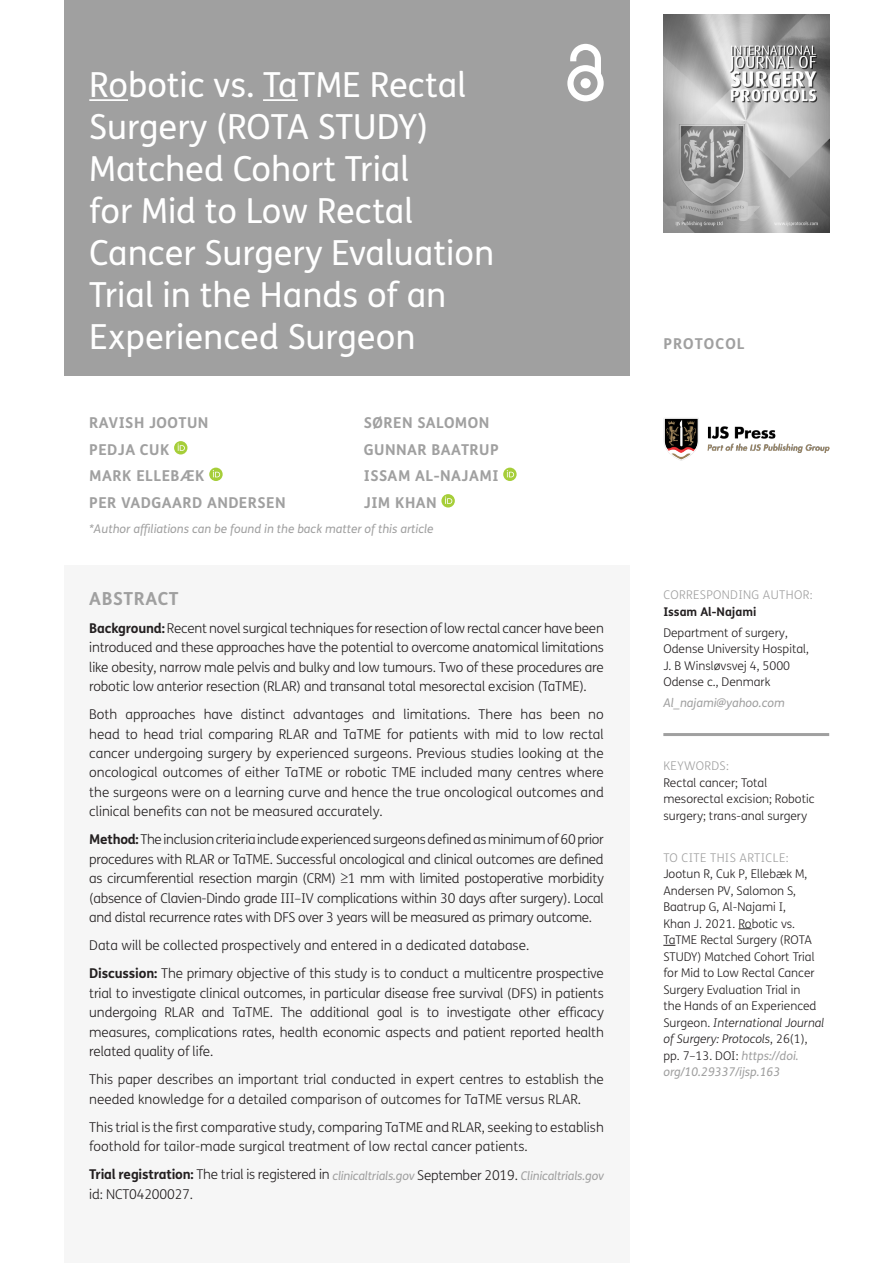
<style>
.page{position:relative;width:893px;height:1263px;background:#fff}
.page>*{position:absolute;margin:0;border:0;box-sizing:border-box;transform-origin:0 0}
.Article_Title{font:34.5px/42px "FS Me";color:#fff}
.t1{font:700 18px "FS Me";letter-spacing:.03em;color:#a0a0a0}
.Cover_Authors{font:700 15px "FS Me";letter-spacing:.03em;color:#a0a0a0}
.Cover_Authors-2{font:700 15px "FS Me";letter-spacing:.075em;color:#a0a0a0}
.Abstract_Copy{font:300 13.5px/19.5px "FS Me";color:#231f20;text-align:justify}
.t2{font:300 12px/16.5px "FS Me";color:#231f20}
.Abstract_Copy-2{font:italic 12px "FS Me";color:#a0a0a0}
.t3{font:300 12px "FS Me";letter-spacing:.03em;color:#a0a0a0}
.t4{font:700 12px "FS Me";color:#231f20}
.s1{font-weight:700}
.s2{font-weight:300;font-style:normal;font-size:13.5px;color:#231f20}
.s3{font-style:italic}
.s4{font-weight:400;font-style:italic;color:#a0a0a0}
</style>
<div class="page">
<div style="left:64px;top:0;width:565px;height:376px;background:#a0a0a0"></div>
<svg style="left:567px;top:44px;width:37px;height:57px"></svg>
<img style="left:663px;top:418px;width:166px;height:43px">
<img style="left:663px;top:14px;width:166px;height:218px">
<svg style="left:174px;top:441px;width:13px;height:13px"></svg>
<svg style="left:178px;top:443px;width:7px;height:8px"></svg>
<svg style="left:209px;top:468px;width:14px;height:13px"></svg>
<svg style="left:213px;top:470px;width:7px;height:7px"></svg>
<svg style="left:503px;top:468px;width:14px;height:13px"></svg>
<svg style="left:507px;top:470px;width:7px;height:7px"></svg>
<svg style="left:441px;top:494px;width:14px;height:13px"></svg>
<svg style="left:445px;top:497px;width:7px;height:7px"></svg>
<div style="left:64px;top:565px;width:565px;height:698px;background:#f6f6f6"></div>
<hr style="left:663px;top:733px;width:166px;height:3px;background:#a0a0a0">
<svg style="left:738px;top:928px;width:14px;height:1px"></svg>
<svg style="left:663px;top:945px;width:12px;height:1px"></svg>
<hr style="left:89px;top:99px;width:39px;height:2px;background:#fff">
<hr style="left:263px;top:99px;width:35px;height:2px;background:#fff">
<p class="Article_Title" style="left:89px;top:64px;width:406px">Robotic vs. TaTME Rectal<br>Surgery (ROTA STUDY)<br>Matched Cohort Trial<br>for Mid to Low Rectal<br>Cancer Surgery Evaluation<br>Trial in the Hands of an<br>Experienced Surgeon</p>
<p class="Cover_Authors" style="left:364px;top:413px;width:127px">SØREN SALOMON</p>
<p class="Cover_Authors" style="left:364px;top:440px;width:136px">GUNNAR BAATRUP</p>
<p class="Cover_Authors" style="left:364px;top:466px;width:136px">ISSAM AL-NAJAMI</p>
<p class="Cover_Authors" style="left:364px;top:493px;width:74px">JIM KHAN</p>
<p class="Abstract_Copy-2" style="left:89px;top:521px;width:346px">*Author affiliations can be found in the back matter of this article</p>
<p class="Cover_Authors" style="left:89px;top:413px;width:121px">RAVISH JOOTUN</p>
<p class="Cover_Authors" style="left:89px;top:440px;width:82px">PEDJA CUK</p>
<p class="Cover_Authors" style="left:89px;top:466px;width:117px">MARK ELLEBÆK</p>
<p class="Cover_Authors" style="left:89px;top:493px;width:198px">PER VADGAARD ANDERSEN</p>
<p class="t1" style="left:89px;top:587px;width:91px">ABSTRACT</p>
<p class="Abstract_Copy" style="left:89px;top:618px;width:516px"><span class="s1">Background:</span> Recent novel surgical techniques for resection of low rectal cancer have been introduced and these approaches have the potential to overcome anatomical limitations like obesity, narrow male pelvis and bulky and low tumours. Two of these procedures are robotic low anterior resection (RLAR) and transanal total mesorectal excision (TaTME).</p>
<p class="Abstract_Copy" style="left:89px;top:705px;width:516px">Both approaches have distinct advantages and limitations. There has been no head to head trial comparing RLAR and TaTME for patients with mid to low rectal cancer undergoing surgery by experienced surgeons. Previous studies looking at the oncological outcomes of either TaTME or robotic TME included many centres where the surgeons were on a learning curve and hence the true oncological outcomes and clinical benefits can not be measured accurately.</p>
<p class="Abstract_Copy" style="left:89px;top:830px;width:516px"><span class="s1">Method:</span> The inclusion criteria include experienced surgeons defined as minimum of 60 prior procedures with RLAR or TaTME. Successful oncological and clinical outcomes are defined as circumferential resection margin (CRM) ≥1 mm with limited postoperative morbidity (absence of Clavien-Dindo grade III–IV complications within 30 days after surgery). Local and distal recurrence rates with DFS over 3 years will be measured as primary outcome.</p>
<p class="Abstract_Copy" style="left:89px;top:936px;width:441px">Data will be collected prospectively and entered in a dedicated database.</p>
<p class="Abstract_Copy" style="left:89px;top:964px;width:516px"><span class="s1">Discussion:</span> The primary objective of this study is to conduct a multicentre prospective trial to investigate clinical outcomes, in particular disease free survival (DFS) in patients undergoing RLAR and TaTME. The additional goal is to investigate other efficacy measures, complications rates, health economic aspects and patient reported health related quality of life.</p>
<p class="Abstract_Copy" style="left:89px;top:1070px;width:516px">This paper describes an important trial conducted in expert centres to establish the needed knowledge for a detailed comparison of outcomes for TaTME versus RLAR.</p>
<p class="Abstract_Copy" style="left:89px;top:1118px;width:516px">This trial is the first comparative study, comparing TaTME and RLAR, seeking to establish foothold for tailor-made surgical treatment of low rectal cancer patients.</p>
<p class="Abstract_Copy" style="left:89px;top:1165px;width:242px"><span class="s1">Trial registration:</span> The trial is registered in</p>
<p class="Abstract_Copy-2" style="left:332px;top:1168px;width:273px">clinicaltrials.gov <span class="s2">September 2019.</span> Clinicaltrials.gov</p>
<p class="Abstract_Copy" style="left:89px;top:1185px;width:105px">id: NCT04200027.</p>
<p class="Cover_Authors-2" style="left:663px;top:334px;width:83px">PROTOCOL</p>
<p class="t3" style="left:663px;top:588px;width:151px">CORRESPONDING AUTHOR:</p>
<p class="t4" style="left:663px;top:604px;width:94px">Issam Al-Najami</p>
<p class="t2" style="left:663px;top:624px;width:147px">Department of surgery,<br>Odense University Hospital,<br>J. B Winsløvsvej 4, 5000<br>Odense c., Denmark</p>
<p class="Abstract_Copy-2" style="left:663px;top:696px;width:123px">Al_najami@yahoo.com</p>
<p class="t3" style="left:663px;top:759px;width:67px">KEYWORDS:</p>
<p class="t2" style="left:663px;top:774px;width:153px">Rectal cancer; Total mesorectal excision; Robotic surgery; trans-anal surgery</p>
<p class="t3" style="left:663px;top:850px;width:127px">TO CITE THIS ARTICLE:</p>
<p class="t2" style="left:663px;top:866px;width:162px">Jootun R, Cuk P, Ellebæk M,<br>Andersen PV, Salomon S,<br>Baatrup G, Al-Najami I,<br>Khan J. 2021. Robotic vs.<br>TaTME Rectal Surgery (ROTA<br>STUDY) Matched Cohort Trial for Mid to Low Rectal Cancer<br>Surgery Evaluation Trial in<br>the Hands of an Experienced<br>Surgeon. <span class="s3">International Journal of Surgery: Protocols</span>, 26(1), pp. 7–13. DOI: <span class="s4">https://doi. org/10.29337/ijsp.163</span></p>
</div>
